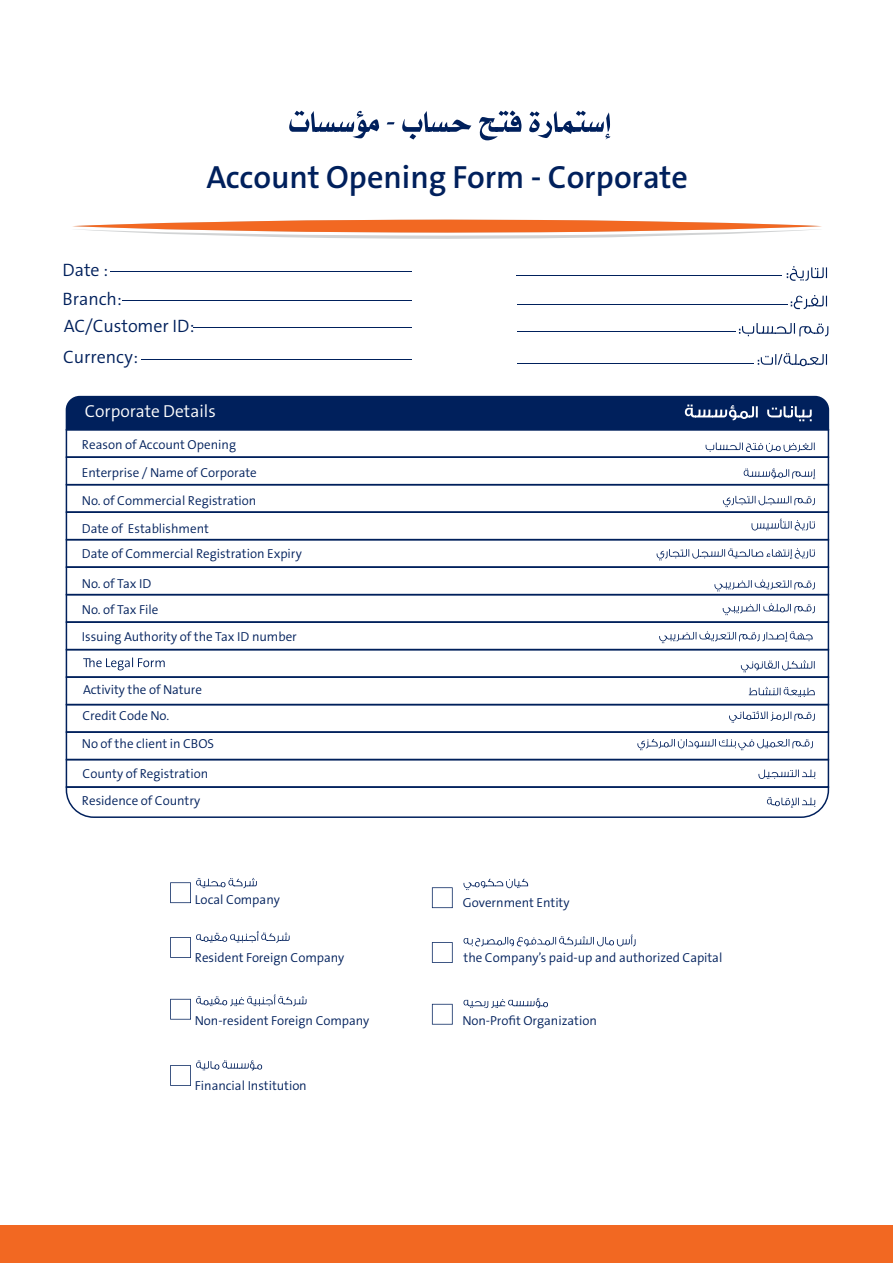
<style>
.page{position:relative;width:893px;height:1263px;background:#fff}
.page>*{position:absolute;margin:0;border:0;box-sizing:border-box;transform-origin:0 0}
.t1{font:600 32.25px "Bahij The Sans Arabic";color:#00205c}
.t2{font:300 18px/27.8px "Bahij The Sans Arabic";color:#00205c}
.t3{font:300 17.4px "Bahij The Sans Arabic";color:#fff}
.t4{font:300 13.05px/28px "Bahij The Sans Arabic";color:#00205c}
</style>
<div class="page">
<svg style="left:289px;top:110px;width:321px;height:30px"></svg>
<svg style="left:787px;top:266px;width:40px;height:15px"></svg>
<svg style="left:791px;top:295px;width:36px;height:14px"></svg>
<svg style="left:739px;top:323px;width:89px;height:13px"></svg>
<svg style="left:758px;top:353px;width:69px;height:13px"></svg>
<svg style="left:72px;top:220px;width:750px;height:19px"></svg>
<svg style="left:66px;top:396px;width:763px;height:422px"></svg>
<svg style="left:463px;top:879px;width:65px;height:11px"></svg>
<svg style="left:463px;top:934px;width:172px;height:12px"></svg>
<svg style="left:463px;top:998px;width:85px;height:10px"></svg>
<svg style="left:170px;top:878px;width:87px;height:25px"></svg>
<svg style="left:170px;top:931px;width:120px;height:27px"></svg>
<svg style="left:170px;top:994px;width:136px;height:25px"></svg>
<svg style="left:432px;top:887px;width:21px;height:21px"></svg>
<svg style="left:432px;top:942px;width:21px;height:21px"></svg>
<svg style="left:432px;top:1004px;width:21px;height:20px"></svg>
<svg style="left:170px;top:1060px;width:92px;height:26px"></svg>
<hr style="left:517px;top:275px;width:265px;height:1px;background:#00205c">
<hr style="left:517px;top:305px;width:270px;height:1px;background:#00205c">
<hr style="left:517px;top:332px;width:218px;height:1px;background:#00205c">
<hr style="left:517px;top:363px;width:236px;height:1px;background:#00205c">
<hr style="left:111px;top:271px;width:301px;height:1px;background:#00205c">
<hr style="left:123px;top:301px;width:289px;height:1px;background:#00205c">
<hr style="left:194px;top:328px;width:218px;height:1px;background:#00205c">
<hr style="left:142px;top:359px;width:270px;height:1px;background:#00205c">
<div style="left:0;top:1225px;width:893px;height:38px;background:#f26822"></div>
<h1 class="t1" style="left:206px;top:151px;width:483px">Account Opening Form - Corporate</h1>
<h2 class="t2" style="left:63px;top:256px;width:133px">Date :<br>Branch:<br>AC/Customer ID:</h2>
<h2 class="t2" style="left:63px;top:343px;width:77px">Currency:</h2>
<h3 class="t3" style="left:85px;top:401px;width:133px">Corporate Details</h3>
<p class="t4" style="left:82px;top:430px;width:176px">Reason of Account Opening<br>Enterprise / Name of Corporate<br>No. of Commercial Registration<br>Date of Establishment</p>
<p class="t4" style="left:82px;top:539px;width:221px">Date of Commercial Registration Expiry</p>
<p class="t4" style="left:82px;top:570px;width:216px;line-height:26.7px">No. of Tax ID<br>No. of Tax File<br>Issuing Authority of the Tax ID number</p>
<p class="t4" style="left:82px;top:676px;width:134px;line-height:27px">Activity the of Nature<br>Credit Code No.<br>No of the client in CBOS</p>
<p class="t4" style="left:82px;top:761px;width:128px;line-height:26.7px">County of Registration<br>Residence of Country</p>
<p class="t4" style="left:195px;top:885px;width:86px">Local Company</p>
<p class="t4" style="left:195px;top:944px;width:151px">Resident Foreign Company</p>
<p class="t4" style="left:195px;top:1006px;width:176px">Non-resident Foreign Company</p>
<p class="t4" style="left:195px;top:1072px;width:113px">Financial Institution</p>
<p class="t4" style="left:463px;top:889px;width:108px">Government Entity</p>
<p class="t4" style="left:463px;top:944px;width:260px">the Company’s paid-up and authorized Capital</p>
<p class="t4" style="left:462px;top:1006px;width:136px">Non-Profit Organization</p>
</div>
